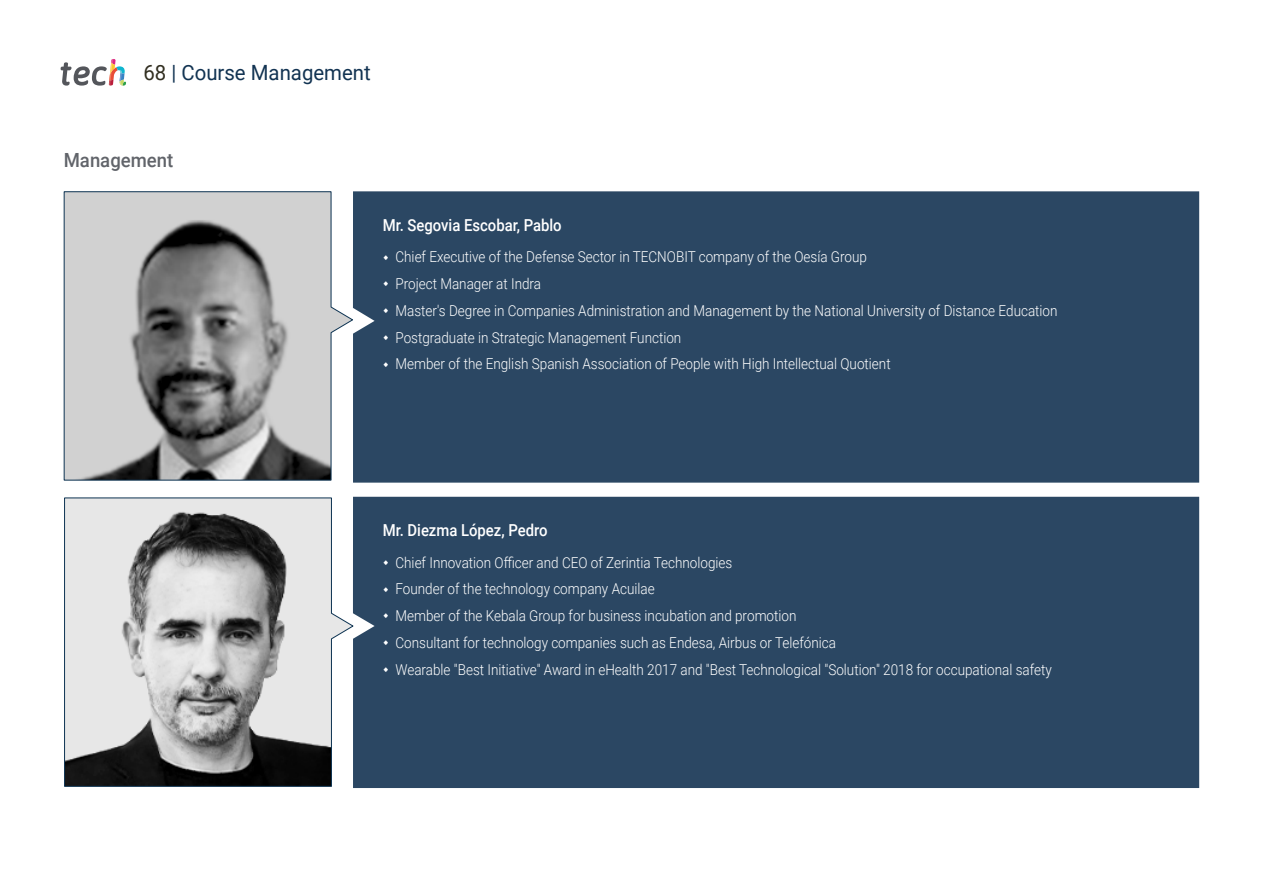
<style>
.page{position:relative;width:1263px;height:893px;background:#fff}
.page>*{position:absolute;margin:0;border:0;box-sizing:border-box;transform-origin:0 0}
.t1{font:21px "Roboto";color:#123352}
.t2{font:500 19.5px "Roboto";color:#61646a;scale:.95 1}
.t3{font:500 16.5px "Roboto";color:#fff;scale:.9 1}
.t4{font:300 15px/26.7px "Roboto";color:#fff;scale:.9 1}
.s1{color:#312e20}
</style>
<div class="page">
<div style="left:353px;top:497px;width:846px;height:291px;background:#2b4763"></div>
<div style="left:353px;top:191px;width:846px;height:292px;background:#2b4763"></div>
<svg style="left:63px;top:191px;width:291px;height:290px;background:#aaabab"></svg>
<svg style="left:64px;top:497px;width:290px;height:290px;background:#aeafb0"></svg>
<svg style="left:61px;top:59px;width:65px;height:27px"></svg>
<svg style="left:384px;top:255px;width:4px;height:5px"></svg>
<svg style="left:384px;top:281px;width:4px;height:5px"></svg>
<svg style="left:384px;top:308px;width:4px;height:5px"></svg>
<svg style="left:384px;top:335px;width:4px;height:5px"></svg>
<svg style="left:384px;top:362px;width:4px;height:5px"></svg>
<svg style="left:384px;top:560px;width:4px;height:5px"></svg>
<svg style="left:384px;top:587px;width:4px;height:5px"></svg>
<svg style="left:384px;top:613px;width:4px;height:5px"></svg>
<svg style="left:384px;top:640px;width:4px;height:5px"></svg>
<svg style="left:384px;top:667px;width:4px;height:5px"></svg>
<h1 class="t1" style="left:144px;top:57px;width:229px"><span class="s1">68</span> | Course Management</h1>
<h2 class="t2" style="left:64px;top:147px;width:117px">Management</h2>
<p class="t3" style="left:383px;top:213px;width:200px">Mr. Segovia Escobar, Pablo</p>
<p class="t4" style="left:395px;top:243px;width:737px">Chief Executive of the Defense Sector in TECNOBIT company of the Oesía Group<br>Project Manager at Indra<br>Master's Degree in Companies Administration and Management by the National University of Distance Education Postgraduate in Strategic Management Function<br>Member of the English Spanish Association of People with High Intellectual Quotient</p>
<p class="t3" style="left:383px;top:518px;width:185px">Mr. Diezma López, Pedro</p>
<p class="t4" style="left:395px;top:548px;width:731px">Chief Innovation Officer and CEO of Zerintia Technologies<br>Founder of the technology company Acuilae<br>Member of the Kebala Group for business incubation and promotion<br>Consultant for technology companies such as Endesa, Airbus or Telefónica<br>Wearable "Best Initiative" Award in eHealth 2017 and "Best Technological "Solution" 2018 for occupational safety</p>
</div>
